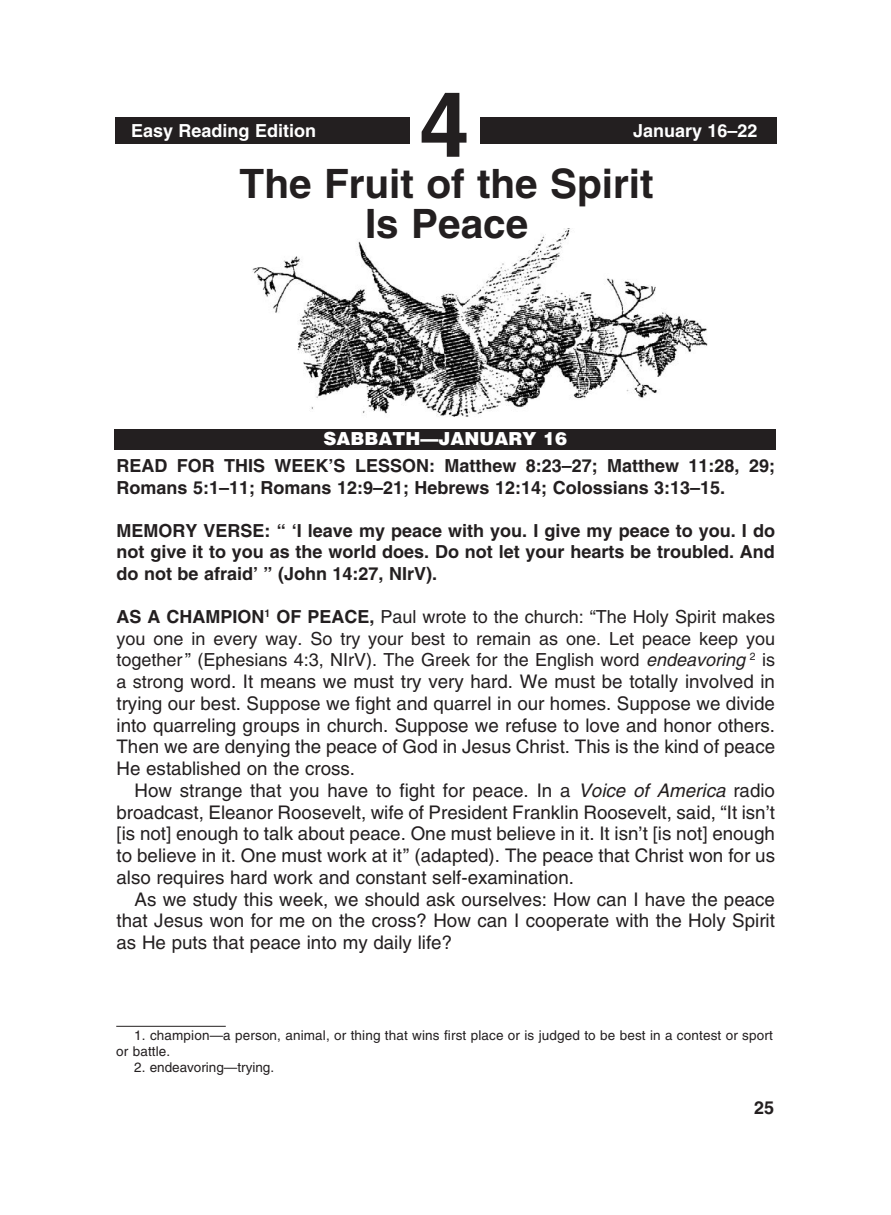
<style>
.page{position:relative;width:891px;height:1215px;background:#fff}
.page>*{position:absolute;margin:0;border:0;box-sizing:border-box;transform-origin:0 0}
.t1{font:700 90px "Helvetica";color:#231f20}
._0-Lesson_Title{font:700 40.5px "Helvetica";color:#231f20}
._1-Body{font:18.75px/21.8px "Helvetica";color:#231f20;text-align:justify}
._4-Body_X_indent_bol{font:700 18px/21.6px "Helvetica";color:#231f20}
._1-Body-2{font:18px/21.6px "Helvetica";color:#231f20;text-align:justify}
.t2{font:700 18px "Helvetica";color:#fff}
.t3{font:900 18px "Helvetica";color:#fff}
._6-Footnotes_rule{font:13.5px "Helvetica";letter-spacing:.01em;color:#231f20}
._7-footnotes{font:13.5px "Helvetica";color:#231f20}
.s1{font-weight:700}
.s2{font-style:italic}
.s3{font-size:18px}
</style>
<div class="page">
<div style="left:115px;top:429px;width:661px;height:20px;background:#231f20"></div>
<img style="left:252px;top:229px;width:456px;height:188px">
<div style="left:115px;top:117px;width:661px;height:27px;background:#231f20"></div>
<div style="left:411px;top:78px;width:69px;height:79px;background:#fff"></div>
<hr style="left:116px;top:1026px;width:110px;height:1px;background:#231f20">
<p class="t2" style="left:131px;top:120px;width:187px">Easy Reading Edition</p>
<p class="t1" style="left:419px;top:70px;width:52px">4</p>
<p class="t2" style="left:633px;top:120px;width:126px">January 16–22</p>
<p class="_0-Lesson_Title" style="left:240px;top:159px;width:416px">The Fruit of the Spirit</p>
<p class="_0-Lesson_Title" style="left:365px;top:199px;width:165px">Is Peace</p>
<p class="t3" style="left:324px;top:427px;width:245px">SABBATH—JANUARY 16</p>
<p class="_4-Body_X_indent_bol" style="left:117px;top:455px;width:660px">READ FOR THIS WEEK’S LESSON: Matthew 8:23–27; Matthew 11:28, 29;<br>Romans 5:1–11; Romans 12:9–21; Hebrews 12:14; Colossians 3:13–15.</p>
<p class="_4-Body_X_indent_bol" style="left:117px;top:519px;width:660px;text-align:justify">MEMORY VERSE: “ ‘I leave my peace with you. I give my peace to you. I do not give it to you as the world does. Do not let your hearts be troubled. And do not be afraid’ ” (John 14:27, NIrV).</p>
<p class="_1-Body-2" style="left:117px;top:606px;width:660px"><span class="s1">AS A CHAMPION</span><sup>1</sup> <span class="s1">OF PEACE,</span> Paul wrote to the church: “The Holy Spirit makes you one in every way. So try your best to remain as one. Let peace keep you together” (Ephesians 4:3, NIrV). The Greek for the English word <span class="s2">endeavoring</span> <sup>2</sup> is</p>
<p class="_1-Body" style="left:117px;top:671px;width:660px;text-align:left"><span class="s3">a stro</span>ng word. It means we must try very hard. We must be totally involved in trying our best. Suppose we fight and quarrel in our homes. Suppose we divide into quarreling groups in church. Suppose we refuse to love and honor others.<br>Then we are denying the peace of God in Jesus Christ. This is the kind of peace He established on the cross.</p>
<p class="_1-Body" style="left:117px;top:779px;width:660px;text-indent:18px">How strange that you have to fight for peace. In a <span class="s2">Voice of America</span> radio broadcast, Eleanor Roosevelt, wife of President Franklin Roosevelt, said, “It isn’t [is not] enough to talk about peace. One must believe in it. It isn’t [is not] enough to believe in it. One must work at it” (adapted). The peace that Christ won for us also requires hard work and constant self-examination.</p>
<p class="_1-Body" style="left:117px;top:888px;width:660px;text-indent:18px">As we study this week, we should ask ourselves: How can I have the peace that Jesus won for me on the cross? How can I cooperate with the Holy Spirit as He puts that peace into my daily life?</p>
<p class="_6-Footnotes_rule" style="left:134px;top:1028px;width:640px">1. champion—a person, animal, or thing that wins first place or is judged to be best in a contest or sport</p>
<p class="_7-footnotes" style="left:116px;top:1043px;width:53px">or battle.</p>
<p class="_7-footnotes" style="left:134px;top:1059px;width:139px">2. endeavoring—trying.</p>
<p class="_4-Body_X_indent_bol" style="left:754px;top:1097px;width:22px">25</p>
</div>
